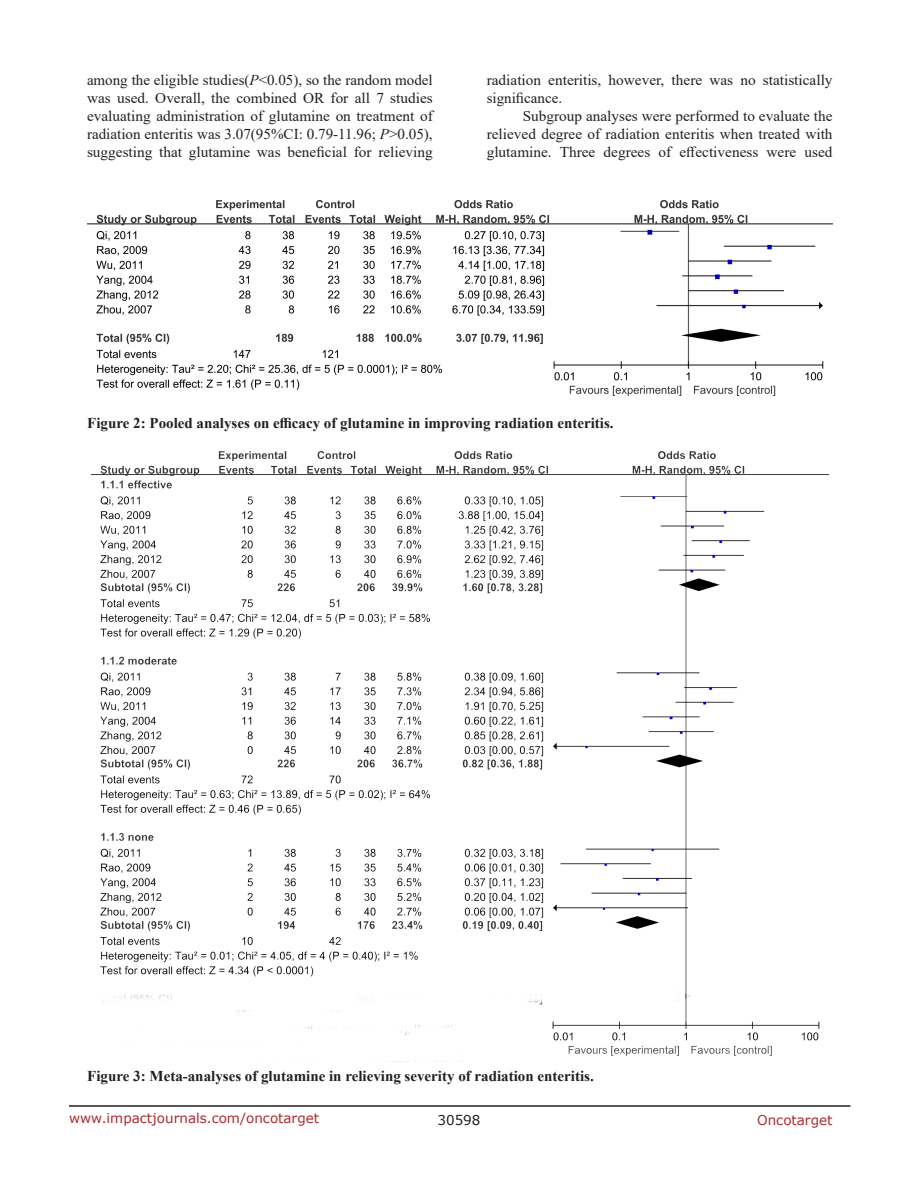
<style>
.page{position:relative;width:918px;height:1188px;background:#fff}
.page>*{position:absolute;margin:0;border:0;box-sizing:border-box;transform-origin:0 0}
.BodyText{font:15px/18px "Times New Roman";color:#221f22;text-align:justify}
.FigureText{font:700 15px "Times New Roman";color:#221f22}
.t1{font:13.5px "Verdana";color:#ac2b31}
.t2{font:13.5px "Verdana";color:#221f22}
.s1{font-style:italic}
</style>
<div class="page">
<hr style="left:69px;top:1105px;width:781px;height:2px;background:#231f20">
<img style="left:91px;top:452px;width:738px;height:610px">
<img style="left:87px;top:200px;width:745px;height:196px">
<p class="BodyText" style="left:87px;top:71px;width:347px">among the eligible studies(<span class="s1">P</span>&lt;0.05), so the random model was used. Overall, the combined OR for all 7 studies evaluating administration of glutamine on treatment of radiation enteritis was 3.07(95%CI: 0.79-11.96; <span class="s1">P</span>&gt;0.05), suggesting that glutamine was beneficial for relieving</p>
<p class="BodyText" style="left:487px;top:71px;width:347px">radiation enteritis, however, there was no statistically significance.</p>
<p class="BodyText" style="left:487px;top:107px;width:347px;text-indent:36px">Subgroup analyses were performed to evaluate the relieved degree of radiation enteritis when treated with glutamine. Three degrees of effectiveness were used</p>
<p class="FigureText" style="left:87px;top:413px;width:528px">Figure 2: Pooled analyses on efficacy of glutamine in improving radiation enteritis.</p>
<p class="FigureText" style="left:87px;top:1065px;width:508px">Figure 3: Meta-analyses of glutamine in relieving severity of radiation enteritis.</p>
<p class="t1" style="left:69px;top:1109px;width:252px">www.impactjournals.com/oncotarget</p>
<p class="t2" style="left:438px;top:1111px;width:44px">30598</p>
<p class="t1" style="left:757px;top:1111px;width:77px">Oncotarget</p>
</div>
